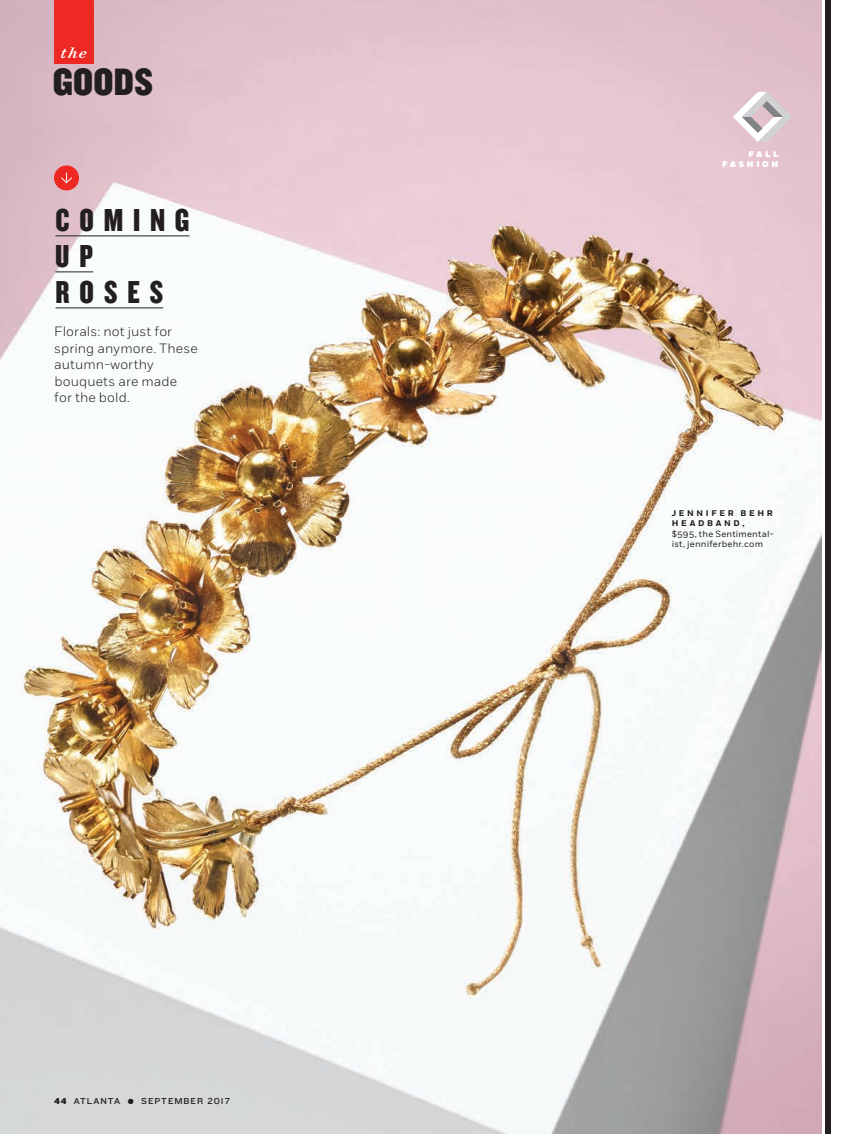
<style>
.page{position:relative;width:864px;height:1134px;background:#fff}
.page>*{position:absolute;margin:0;border:0;box-sizing:border-box;transform-origin:0 0}
.t1{font:39.6px "Knockout 70 Full Welterwt";letter-spacing:.005em;color:#231f20}
.t2{font:33px/36px "Knockout 69 Full Liteweight";letter-spacing:.3em;color:#231f20}
.t3{font:italic 500 16.35px "Surveyor Text";color:#fff}
.t4{font:300 13.5px/16.5px "Fort";letter-spacing:.01em;color:#231f20}
.t5{font:9px/10.5px "Fort";letter-spacing:.025em;color:#231f20}
.t6{font:9px "Knockout 32 Junior Cruisewt";letter-spacing:.11em;color:#231f20}
.t7{font:700 8.25px/10.5px "Fort";letter-spacing:.33em;color:#231f20}
.t8{font:900 8.25px/10.5px "Fort";letter-spacing:.32em;color:#fff;text-align:right}
.s1{font-family:"Knockout 72 Full Cruiserwt"}
</style>
<div class="page">
<div style="left:825px;top:0;width:6px;height:1134px;background:#231f20"></div>
<img style="left:0;top:0;width:822px;height:1134px">
<div style="left:54px;top:0;width:40px;height:64px;background:#ee2823"></div>
<hr style="left:55px;top:236px;width:134px;height:1px;background:#231f20">
<hr style="left:55px;top:272px;width:38px;height:1px;background:#231f20">
<hr style="left:56px;top:308px;width:107px;height:1px;background:#231f20">
<div style="left:54px;top:165px;width:25px;height:25px;background:#ee2823;border-radius:50%"></div>
<svg style="left:61px;top:173px;width:11px;height:11px"></svg>
<svg style="left:733px;top:92px;width:59px;height:50px"></svg>
<p class="t3" style="left:61px;top:42px;width:27px">the</p>
<h1 class="t1" style="left:53px;top:57px;width:102px">GOODS</h1>
<h2 class="t2" style="left:55px;top:201px;width:136px">COMING<br>U P<br>ROSES</h2>
<p class="t4" style="left:54px;top:323px;width:145px">Florals: not just for spring anymore. These autumn-worthy bouquets are made for the bold.</p>
<p class="t6" style="left:54px;top:1095px;width:177px"><span class="s1">44</span> ATLANTA ● SEPTEMBER 2017</p>
<p class="t6" style="left:225px;top:1095px;width:7px">5</p>
<p class="t8" style="left:722px;top:149px;width:58px">FALL<br>FASHION</p>
<p class="t7" style="left:672px;top:508px;width:103px">JENNIFER BEHR<br>HEADBAND,</p>
<p class="t5" style="left:672px;top:529px;width:103px">$595, the Sentimental&shy;ist, jenniferbehr.com</p>
</div>
